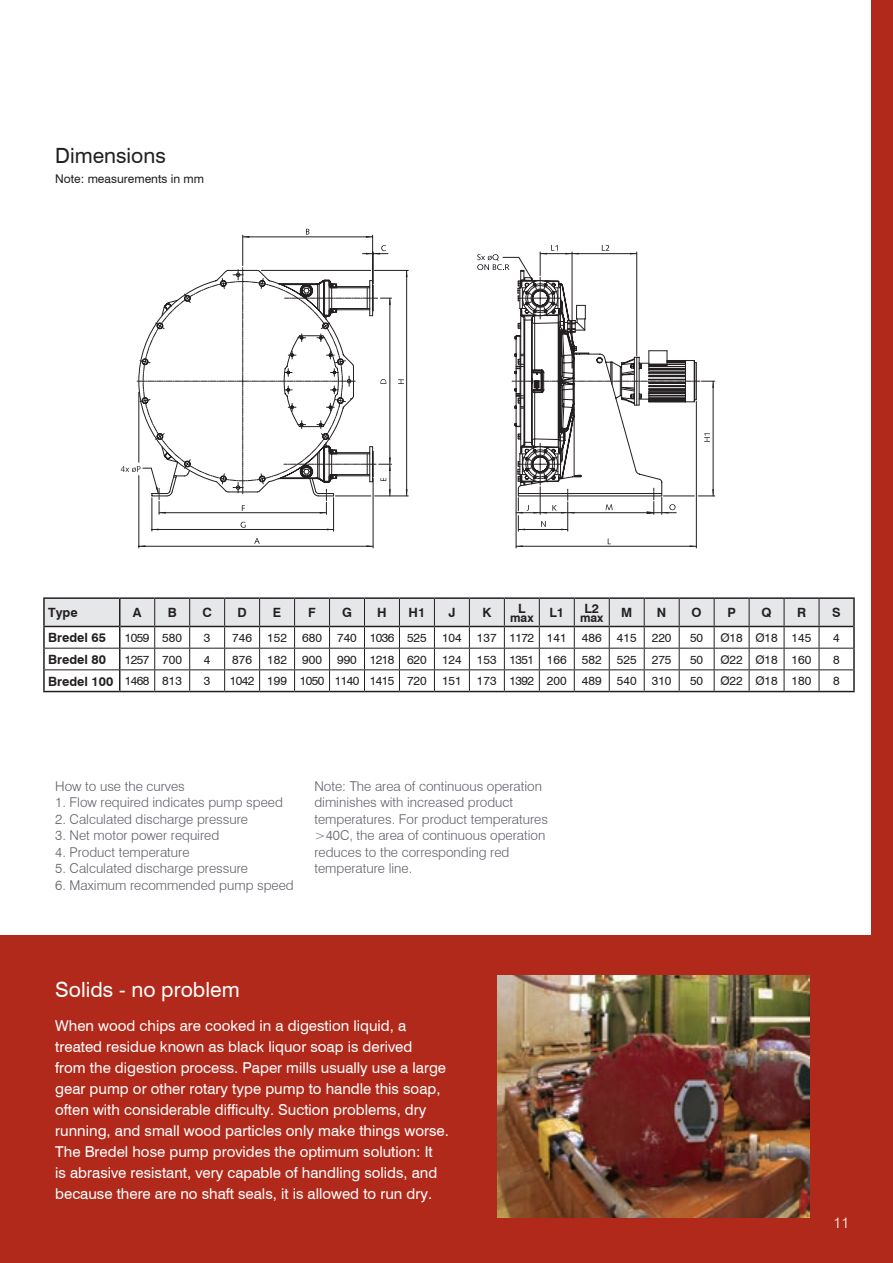
<style>
.page{position:relative;width:893px;height:1263px;background:#fff}
.page>*{position:absolute;margin:0;border:0;box-sizing:border-box;transform-origin:0 0}
.t1{font:21px "Swiss 721 BT";color:#fff}
.t2{font:21px "Swiss 721 BT";color:#231f20}
.t3{font:15px/21px "Swiss 721 BT";color:#fff}
.t4{font:300 15px "Swiss 721 BT";color:#fff}
.t5{font:300 13.5px/16.5px "Swiss 721 BT";color:#5d6067}
.t6{font:700 12.75px "Swiss 721 BT";color:#231f20}
.t7{font:12px "Swiss 721 BT";color:#231f20}
.t8{font:12px "Swiss 721 BT";letter-spacing:-.05em;color:#231f20}
.t9{font:700 12px "Swiss 721 BT";color:#231f20}
.s1{font-weight:400;font-size:12px}
</style>
<div class="page">
<div style="left:872px;top:0;width:21px;height:1263px;background:#b1291a"></div>
<svg style="left:228px;top:235px;width:181px;height:313px"></svg>
<svg style="left:306px;top:229px;width:3px;height:5px"></svg>
<svg style="left:366px;top:245px;width:20px;height:9px"></svg>
<svg style="left:254px;top:538px;width:6px;height:6px"></svg>
<svg style="left:398px;top:379px;width:6px;height:5px"></svg>
<svg style="left:121px;top:268px;width:271px;height:264px"></svg>
<svg style="left:477px;top:245px;width:238px;height:303px"></svg>
<div style="left:0;top:935px;width:893px;height:328px;background:#b1291a"></div>
<img style="left:498px;top:975px;width:311px;height:243px">
<hr style="left:853px;top:626px;width:2px;height:22px;background:#231f20">
<hr style="left:853px;top:648px;width:2px;height:22px;background:#231f20">
<hr style="left:853px;top:670px;width:2px;height:21px;background:#231f20">
<hr style="left:120px;top:691px;width:35px;height:1px;background:#231f20">
<hr style="left:155px;top:691px;width:35px;height:1px;background:#231f20">
<hr style="left:190px;top:691px;width:35px;height:1px;background:#231f20">
<hr style="left:225px;top:691px;width:35px;height:1px;background:#231f20">
<hr style="left:260px;top:691px;width:35px;height:1px;background:#231f20">
<hr style="left:295px;top:691px;width:35px;height:1px;background:#231f20">
<hr style="left:330px;top:691px;width:34px;height:1px;background:#231f20">
<hr style="left:364px;top:691px;width:35px;height:1px;background:#231f20">
<hr style="left:399px;top:691px;width:35px;height:1px;background:#231f20">
<hr style="left:434px;top:691px;width:35px;height:1px;background:#231f20">
<hr style="left:469px;top:691px;width:35px;height:1px;background:#231f20">
<hr style="left:504px;top:691px;width:35px;height:1px;background:#231f20">
<hr style="left:539px;top:691px;width:35px;height:1px;background:#231f20">
<hr style="left:574px;top:691px;width:35px;height:1px;background:#231f20">
<hr style="left:609px;top:691px;width:35px;height:1px;background:#231f20">
<hr style="left:644px;top:691px;width:35px;height:1px;background:#231f20">
<hr style="left:679px;top:691px;width:35px;height:1px;background:#231f20">
<hr style="left:714px;top:691px;width:35px;height:1px;background:#231f20">
<hr style="left:749px;top:691px;width:35px;height:1px;background:#231f20">
<hr style="left:784px;top:691px;width:35px;height:1px;background:#231f20">
<hr style="left:819px;top:691px;width:36px;height:1px;background:#231f20">
<hr style="left:120px;top:597px;width:35px;height:2px;background:#231f20">
<hr style="left:155px;top:597px;width:35px;height:2px;background:#231f20">
<hr style="left:190px;top:597px;width:35px;height:2px;background:#231f20">
<hr style="left:225px;top:597px;width:35px;height:2px;background:#231f20">
<hr style="left:260px;top:597px;width:35px;height:2px;background:#231f20">
<hr style="left:295px;top:597px;width:35px;height:2px;background:#231f20">
<hr style="left:330px;top:597px;width:34px;height:2px;background:#231f20">
<hr style="left:364px;top:597px;width:35px;height:2px;background:#231f20">
<hr style="left:399px;top:597px;width:35px;height:2px;background:#231f20">
<hr style="left:434px;top:597px;width:35px;height:2px;background:#231f20">
<hr style="left:469px;top:597px;width:35px;height:2px;background:#231f20">
<hr style="left:504px;top:597px;width:35px;height:2px;background:#231f20">
<hr style="left:539px;top:597px;width:35px;height:2px;background:#231f20">
<hr style="left:574px;top:597px;width:35px;height:2px;background:#231f20">
<hr style="left:609px;top:597px;width:35px;height:2px;background:#231f20">
<hr style="left:644px;top:597px;width:35px;height:2px;background:#231f20">
<hr style="left:679px;top:597px;width:35px;height:2px;background:#231f20">
<hr style="left:714px;top:597px;width:35px;height:2px;background:#231f20">
<hr style="left:749px;top:597px;width:35px;height:2px;background:#231f20">
<hr style="left:784px;top:597px;width:35px;height:2px;background:#231f20">
<hr style="left:819px;top:597px;width:36px;height:2px;background:#231f20">
<hr style="left:43px;top:626px;width:76px;height:1px;background:#231f20">
<hr style="left:853px;top:599px;width:2px;height:27px;background:#231f20">
<hr style="left:43px;top:597px;width:77px;height:2px;background:#231f20">
<hr style="left:43px;top:599px;width:2px;height:27px;background:#231f20">
<hr style="left:43px;top:627px;width:2px;height:21px;background:#231f20">
<hr style="left:43px;top:648px;width:2px;height:22px;background:#231f20">
<hr style="left:43px;top:670px;width:2px;height:21px;background:#231f20">
<svg style="left:44px;top:598px;width:810px;height:93px"></svg>
<hr style="left:43px;top:691px;width:77px;height:1px;background:#231f20">
<h1 class="t2" style="left:55px;top:142px;width:112px">Dimensions</h1>
<p class="t7" style="left:55px;top:171px;width:150px">Note: measurements in mm</p>
<p class="t6" style="left:48px;top:605px;width:31px">Type</p>
<p class="t6" style="left:133px;top:605px;width:10px">A</p>
<p class="t6" style="left:168px;top:605px;width:10px">B</p>
<p class="t6" style="left:202px;top:605px;width:11px">C</p>
<p class="t6" style="left:237px;top:605px;width:9px">D</p>
<p class="t6" style="left:273px;top:605px;width:8px">E</p>
<p class="t6" style="left:308px;top:605px;width:9px">F</p>
<p class="t6" style="left:342px;top:605px;width:11px">G</p>
<p class="t6" style="left:377px;top:605px;width:11px">H</p>
<p class="t6" style="left:409px;top:605px;width:18px">H1</p>
<p class="t6" style="left:448px;top:605px;width:9px">J</p>
<p class="t6" style="left:482px;top:605px;width:10px">K</p>
<p class="t6" style="left:518px;top:600px;width:8px">L</p>
<p class="t9" style="left:510px;top:610px;width:56px">max <sup>L1</sup></p>
<p class="t6" style="left:584px;top:600px;width:16px">L2</p>
<p class="t9" style="left:580px;top:610px;width:25px">max</p>
<p class="t6" style="left:621px;top:605px;width:11px">M</p>
<p class="t6" style="left:657px;top:605px;width:11px">N</p>
<p class="t6" style="left:692px;top:605px;width:10px">O</p>
<p class="t6" style="left:727px;top:605px;width:10px">P</p>
<p class="t6" style="left:762px;top:605px;width:12px">Q</p>
<p class="t6" style="left:797px;top:605px;width:9px">R</p>
<p class="t6" style="left:832px;top:605px;width:9px">S</p>
<p class="t6" style="left:48px;top:630px;width:59px">Bredel 65</p>
<p class="t7" style="left:125px;top:630px;width:59px">1059 580</p>
<p class="t7" style="left:204px;top:630px;width:8px">3</p>
<p class="t7" style="left:232px;top:630px;width:21px">746</p>
<p class="t7" style="left:267px;top:630px;width:21px">152</p>
<p class="t7" style="left:302px;top:630px;width:21px">680</p>
<p class="t7" style="left:337px;top:630px;width:91px">740 1036 525</p>
<p class="t7" style="left:442px;top:630px;width:21px">104</p>
<p class="t7" style="left:477px;top:630px;width:91px">137 1172 141</p>
<p class="t7" style="left:582px;top:630px;width:21px">486</p>
<p class="t7" style="left:617px;top:630px;width:21px">415</p>
<p class="t7" style="left:652px;top:630px;width:21px">220</p>
<p class="t7" style="left:690px;top:630px;width:15px">50</p>
<p class="t7" style="left:720px;top:630px;width:93px">Ø18 Ø18 145</p>
<p class="t7" style="left:833px;top:630px;width:8px">4</p>
<p class="t6" style="left:48px;top:651px;width:59px">Bredel 80</p>
<p class="t7" style="left:125px;top:652px;width:59px">1257 700</p>
<p class="t7" style="left:204px;top:652px;width:8px">4</p>
<p class="t7" style="left:232px;top:652px;width:21px">876</p>
<p class="t7" style="left:267px;top:652px;width:21px">182</p>
<p class="t7" style="left:302px;top:652px;width:21px">900</p>
<p class="t7" style="left:337px;top:652px;width:91px">990 1218 620</p>
<p class="t7" style="left:442px;top:652px;width:21px">124</p>
<p class="t7" style="left:477px;top:652px;width:91px">153 1351 166</p>
<p class="t7" style="left:582px;top:652px;width:21px">582</p>
<p class="t7" style="left:617px;top:652px;width:21px">525</p>
<p class="t7" style="left:652px;top:652px;width:21px">275</p>
<p class="t7" style="left:690px;top:652px;width:15px">50</p>
<p class="t7" style="left:720px;top:652px;width:93px">Ø22 Ø18 160</p>
<p class="t7" style="left:833px;top:652px;width:8px">8</p>
<p class="t6" style="left:48px;top:673px;width:135px">Bredel 100 <span class="s1">1468 813</span></p>
<p class="t7" style="left:204px;top:674px;width:8px">3</p>
<p class="t8" style="left:230px;top:674px;width:198px">1042 199 1050 1140 1415 720</p>
<p class="t7" style="left:442px;top:674px;width:21px">151</p>
<p class="t7" style="left:477px;top:674px;width:91px">173 1392 200</p>
<p class="t7" style="left:582px;top:674px;width:21px">489</p>
<p class="t7" style="left:617px;top:674px;width:21px">540</p>
<p class="t7" style="left:652px;top:674px;width:21px">310</p>
<p class="t7" style="left:690px;top:674px;width:15px">50</p>
<p class="t7" style="left:720px;top:674px;width:93px">Ø22 Ø18 180</p>
<p class="t7" style="left:833px;top:674px;width:8px">8</p>
<p class="t5" style="left:55px;top:777px;width:131px">How to use the curves</p>
<p class="t5" style="left:55px;top:794px;width:229px">1. Flow required indicates pump speed</p>
<p class="t5" style="left:55px;top:810px;width:194px">2. Calculated discharge pressure</p>
<p class="t5" style="left:55px;top:827px;width:165px">3. Net motor power required</p>
<p class="t5" style="left:55px;top:843px;width:136px">4. Product temperature</p>
<p class="t5" style="left:55px;top:860px;width:194px">5. Calculated discharge pressure</p>
<p class="t5" style="left:55px;top:876px;width:240px">6. Maximum recommended pump speed</p>
<p class="t5" style="left:314px;top:777px;width:235px">Note: The area of continuous operation diminishes with increased product temperatures. For product temperatures &gt;40C, the area of continuous operation reduces to the corresponding red temperature line.</p>
<h1 class="t1" style="left:55px;top:976px;width:186px">Solids - no problem</h1>
<p class="t3" style="left:55px;top:1015px;width:395px">When wood chips are cooked in a digestion liquid, a treated residue known as black liquor soap is derived<br>from the digestion process. Paper mills usually use a large gear pump or other rotary type pump to handle this soap, often with considerable difficulty. Suction problems, dry running, and small wood particles only make things worse.<br>The Bredel hose pump provides the optimum solution: It<br>is abrasive resistant, very capable of handling solids, and because there are no shaft seals, it is allowed to run dry.</p>
<p class="t4" style="left:833px;top:1213px;width:17px">11</p>
</div>
